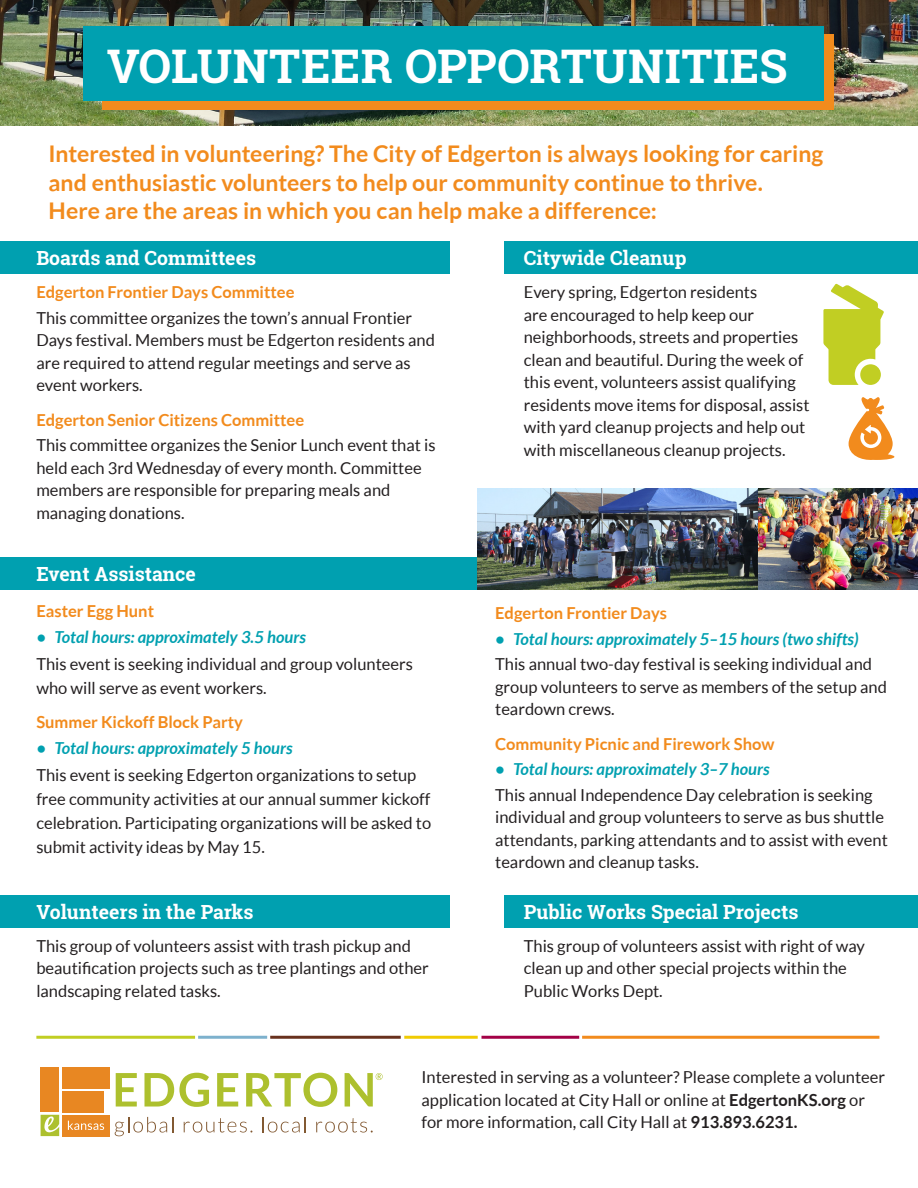
<style>
.page{position:relative;width:918px;height:1188px;background:#fff}
.page>*{position:absolute;margin:0;border:0;box-sizing:border-box;transform-origin:0 0}
.t1{font:700 46.35px "Roboto Slab";letter-spacing:.005em;color:#fff}
.t2{font:700 22.95px/28.5px "Lato";color:#f28b1d}
.t3{font:700 19.5px "Roboto Slab";color:#fff}
.t4{font:16.5px/22.5px "Lato";color:#231f20}
.t5{font:700 16.5px "Lato";color:#f28b1d}
.t6{font:italic 700 16.5px "Lato";color:#00a0b0}
.s1{font-weight:700}
</style>
<div class="page">
<div style="left:0;top:242px;width:450px;height:32px;background:#00a0b0"></div>
<div style="left:0;top:895px;width:450px;height:32px;background:#00a0b0"></div>
<div style="left:504px;top:895px;width:414px;height:32px;background:#00a0b0"></div>
<div style="left:504px;top:242px;width:414px;height:32px;background:#00a0b0"></div>
<div style="left:0;top:558px;width:500px;height:32px;background:#00a0b0"></div>
<img style="left:477px;top:488px;width:441px;height:102px">
<img style="left:0;top:0;width:918px;height:126px">
<svg style="left:849px;top:397px;width:45px;height:63px"></svg>
<svg style="left:823px;top:284px;width:61px;height:101px"></svg>
<svg style="left:115px;top:1117px;width:58px;height:19px"></svg>
<svg style="left:184px;top:1118px;width:68px;height:15px"></svg>
<svg style="left:262px;top:1117px;width:44px;height:16px"></svg>
<svg style="left:316px;top:1118px;width:57px;height:15px"></svg>
<svg style="left:116px;top:1073px;width:21px;height:34px"></svg>
<svg style="left:144px;top:1073px;width:65px;height:34px"></svg>
<svg style="left:217px;top:1073px;width:21px;height:34px"></svg>
<svg style="left:246px;top:1073px;width:91px;height:34px"></svg>
<div style="left:41px;top:1067px;width:18px;height:45px;background:#e88722"></div>
<div style="left:62px;top:1115px;width:48px;height:21px;background:#e88722"></div>
<div style="left:62px;top:1091px;width:42px;height:21px;background:#e88722"></div>
<div style="left:62px;top:1067px;width:48px;height:21px;background:#e88722"></div>
<svg style="left:41px;top:1115px;width:18px;height:21px"></svg>
<svg style="left:68px;top:1121px;width:36px;height:9px"></svg>
<svg style="left:345px;top:1073px;width:38px;height:34px"></svg>
<div style="left:103px;top:34px;width:731px;height:76px;background:#f28b1d"></div>
<div style="left:84px;top:26px;width:740px;height:75px;background:#00a0b0"></div>
<hr style="left:36px;top:1036px;width:159px;height:3px;background:#c1ce23">
<hr style="left:198px;top:1036px;width:69px;height:3px;background:#7db1cd">
<hr style="left:270px;top:1036px;width:131px;height:3px;background:#68311e">
<hr style="left:404px;top:1036px;width:74px;height:3px;background:#f0cb02">
<hr style="left:482px;top:1036px;width:97px;height:3px;background:#a30146">
<hr style="left:582px;top:1036px;width:297px;height:3px;background:#f28b1d">
<p class="t1" style="left:107px;top:34px;width:682px">VOLUNTEER OPPORTUNITIES</p>
<p class="t2" style="left:49px;top:139px;width:776px">Interested in volunteering? The City of Edgerton is always looking for caring and enthusiastic volunteers to help our community continue to thrive.<br>Here are the areas in which you can help make a difference:</p>
<p class="t3" style="left:36px;top:245px;width:221px">Boards and Committees</p>
<p class="t5" style="left:36px;top:283px;width:260px">Edgerton Frontier Days Committee</p>
<p class="t4" style="left:36px;top:306px;width:400px">This committee organizes the town’s annual Frontier Days festival. Members must be Edgerton residents and are required to attend regular meetings and serve as event workers.</p>
<p class="t5" style="left:36px;top:410px;width:269px">Edgerton Senior Citizens Committee</p>
<p class="t4" style="left:36px;top:434px;width:401px">This committee organizes the Senior Lunch event that is held each 3rd Wednesday of every month. Committee members are responsible for preparing meals and managing donations.</p>
<p class="t3" style="left:36px;top:561px;width:161px">Event Assistance</p>
<p class="t5" style="left:36px;top:602px;width:119px">Easter Egg Hunt</p>
<p class="t6" style="left:36px;top:627px;width:271px">• Total hours: approximately 3.5 hours</p>
<p class="t4" style="left:36px;top:652px;width:378px;line-height:24px">This event is seeking individual and group volunteers who will serve as event workers.</p>
<p class="t5" style="left:36px;top:713px;width:208px">Summer Kickoff Block Party</p>
<p class="t6" style="left:36px;top:738px;width:258px">• Total hours: approximately 5 hours</p>
<p class="t4" style="left:36px;top:763px;width:396px;line-height:24px">This event is seeking Edgerton organizations to setup free community activities at our annual summer kickoff celebration. Participating organizations will be asked to submit activity ideas by May 15.</p>
<p class="t3" style="left:36px;top:898px;width:219px">Volunteers in the Parks</p>
<p class="t4" style="left:36px;top:934px;width:394px">This group of volunteers assist with trash pickup and beautification projects such as tree plantings and other landscaping related tasks.</p>
<p class="t3" style="left:524px;top:245px;width:164px">Citywide Cleanup</p>
<p class="t4" style="left:524px;top:281px;width:287px">Every spring, Edgerton residents<br>are encouraged to help keep our neighborhoods, streets and properties clean and beautiful. During the week of this event, volunteers assist qualifying residents move items for disposal, assist with yard cleanup projects and help out with miscellaneous cleanup projects.</p>
<p class="t5" style="left:495px;top:604px;width:173px">Edgerton Frontier Days</p>
<p class="t6" style="left:495px;top:629px;width:365px">• Total hours: approximately 5–15 hours (two shifts)</p>
<p class="t4" style="left:495px;top:653px;width:393px">This annual two-day festival is seeking individual and group volunteers to serve as members of the setup and teardown crews.</p>
<p class="t5" style="left:495px;top:734px;width:281px">Community Picnic and Firework Show</p>
<p class="t6" style="left:495px;top:760px;width:276px">• Total hours: approximately 3–7 hours</p>
<p class="t4" style="left:495px;top:783px;width:394px">This annual Independence Day celebration is seeking individual and group volunteers to serve as bus shuttle attendants, parking attendants and to assist with event teardown and cleanup tasks.</p>
<p class="t3" style="left:524px;top:898px;width:276px">Public Works Special Projects</p>
<p class="t4" style="left:524px;top:934px;width:343px">This group of volunteers assist with right of way clean up and other special projects within the<br>Public Works Dept.</p>
<p class="t4" style="left:422px;top:1066px;width:465px">Interested in serving as a volunteer? Please complete a volunteer application located at City Hall or online at <span class="s1">EdgertonKS.org</span> or for more information, call City Hall at <span class="s1">913.893.6231.</span></p>
</div>
